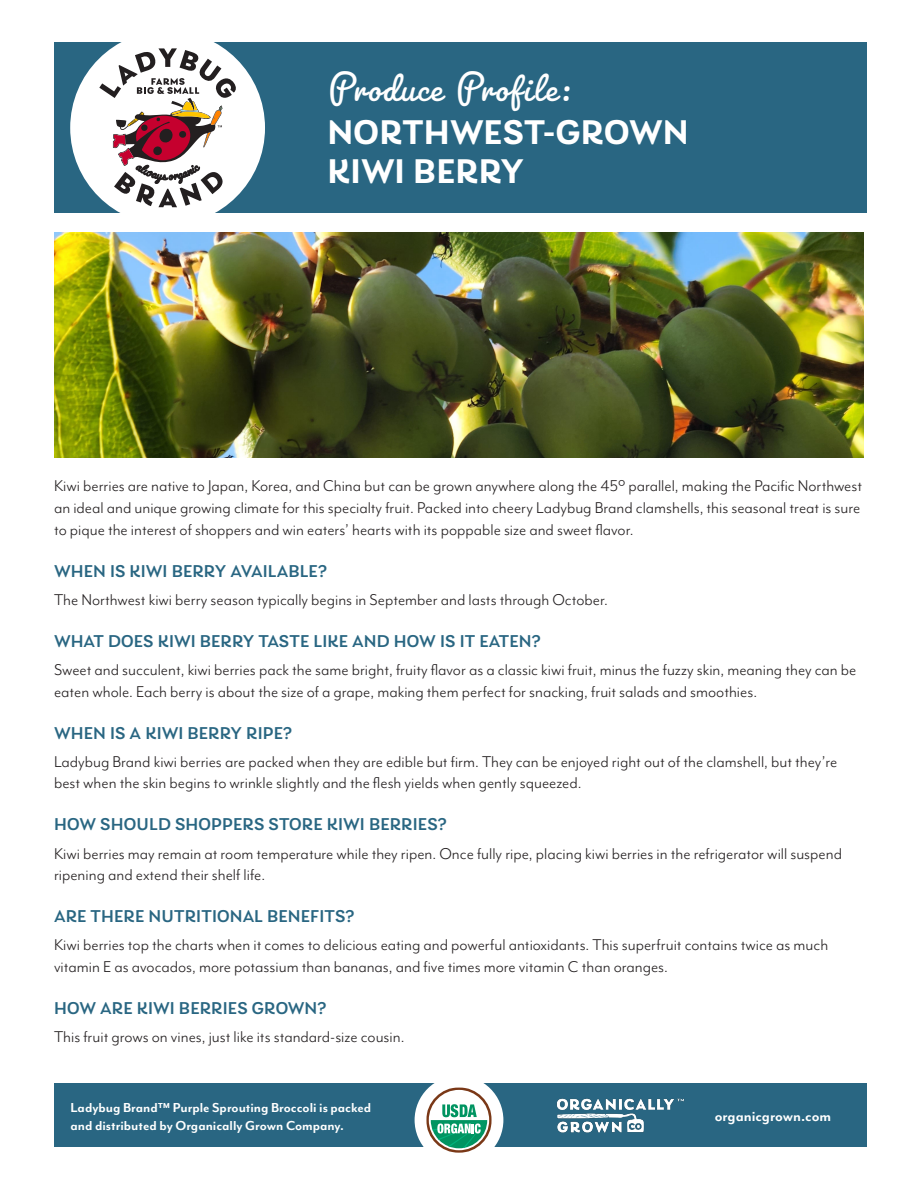
<style>
.page{position:relative;width:918px;height:1188px;background:#fff}
.page>*{position:absolute;margin:0;border:0;box-sizing:border-box;transform-origin:0 0}
.t1{font:42px "Pacifico";letter-spacing:.04em;color:#fff}
.t2{font:600 36px "Laca";letter-spacing:.01em;color:#fff}
.t3{font:18px/21.6px "Mr Eaves Mod OT";color:#231f20}
.t4{font:500 18px "Laca";letter-spacing:.01em;color:#296682}
.t5{font:700 16.5px "Mr Eaves Mod OT";color:#fff}
.t6{font:700 15px/18px "Mr Eaves Mod OT";color:#fff}
</style>
<div class="page">
<div style="left:54px;top:43px;width:813px;height:170px;background:#296682"></div>
<div style="left:70px;top:30px;width:195px;height:195px;background:#fff;border-radius:50%"></div>
<svg style="left:99px;top:48px;width:138px;height:159px"></svg>
<img style="left:54px;top:232px;width:810px;height:225px">
<div style="left:54px;top:1083px;width:813px;height:64px;background:#296682"></div>
<div style="left:415px;top:1076px;width:88px;height:88px;background:#fff;border-radius:50%"></div>
<svg style="left:426px;top:1087px;width:66px;height:66px"></svg>
<img style="left:557px;top:1098px;width:127px;height:35px">
<p class="t1" style="left:327px;top:62px;width:244px">Produce Profile:</p>
<p class="t2" style="left:327px;top:111px;width:363px">NORTHWEST-GROWN</p>
<p class="t2" style="left:327px;top:150px;width:198px">KIWI BERRY</p>
<p class="t3" style="left:54px;top:475px;width:810px;text-align:justify">Kiwi berries are native to Japan, Korea, and China but can be grown anywhere along the 45º parallel, making the Pacific Northwest an ideal and unique growing climate for this specialty fruit. Packed into cheery Ladybug Brand clamshells, this seasonal treat is sure to pique the interest of shoppers and win eaters’ hearts with its poppable size and sweet flavor.</p>
<p class="t4" style="left:54px;top:560px;width:274px">WHEN IS KIWI BERRY AVAILABLE?</p>
<p class="t3" style="left:54px;top:589px;width:556px">The Northwest kiwi berry season typically begins in September and lasts through October.</p>
<p class="t4" style="left:54px;top:630px;width:488px">WHAT DOES KIWI BERRY TASTE LIKE AND HOW IS IT EATEN?</p>
<p class="t3" style="left:54px;top:659px;width:804px">Sweet and succulent, kiwi berries pack the same bright, fruity flavor as a classic kiwi fruit, minus the fuzzy skin, meaning they can be eaten whole. Each berry is about the size of a grape, making them perfect for snacking, fruit salads and smoothies.</p>
<p class="t4" style="left:54px;top:722px;width:240px">WHEN IS A KIWI BERRY RIPE?</p>
<p class="t3" style="left:54px;top:751px;width:785px">Ladybug Brand kiwi berries are packed when they are edible but firm. They can be enjoyed right out of the clamshell, but they’re best when the skin begins to wrinkle slightly and the flesh yields when gently squeezed.</p>
<p class="t4" style="left:54px;top:814px;width:394px">HOW SHOULD SHOPPERS STORE KIWI BERRIES?</p>
<p class="t3" style="left:54px;top:842px;width:790px">Kiwi berries may remain at room temperature while they ripen. Once fully ripe, placing kiwi berries in the refrigerator will suspend ripening and extend their shelf life.</p>
<p class="t4" style="left:54px;top:906px;width:302px">ARE THERE NUTRITIONAL BENEFITS?</p>
<p class="t3" style="left:54px;top:934px;width:776px">Kiwi berries top the charts when it comes to delicious eating and powerful antioxidants. This superfruit contains twice as much vitamin E as avocados, more potassium than bananas, and five times more vitamin C than oranges.</p>
<p class="t4" style="left:54px;top:998px;width:274px">HOW ARE KIWI BERRIES GROWN?</p>
<p class="t3" style="left:54px;top:1026px;width:352px">This fruit grows on vines, just like its standard-size cousin.</p>
<p class="t6" style="left:71px;top:1098px;width:302px">Ladybug Brand™ Purple Sprouting Broccoli is packed and distributed by Organically Grown Company.</p>
<p class="t5" style="left:715px;top:1107px;width:118px">organicgrown.com</p>
</div>
